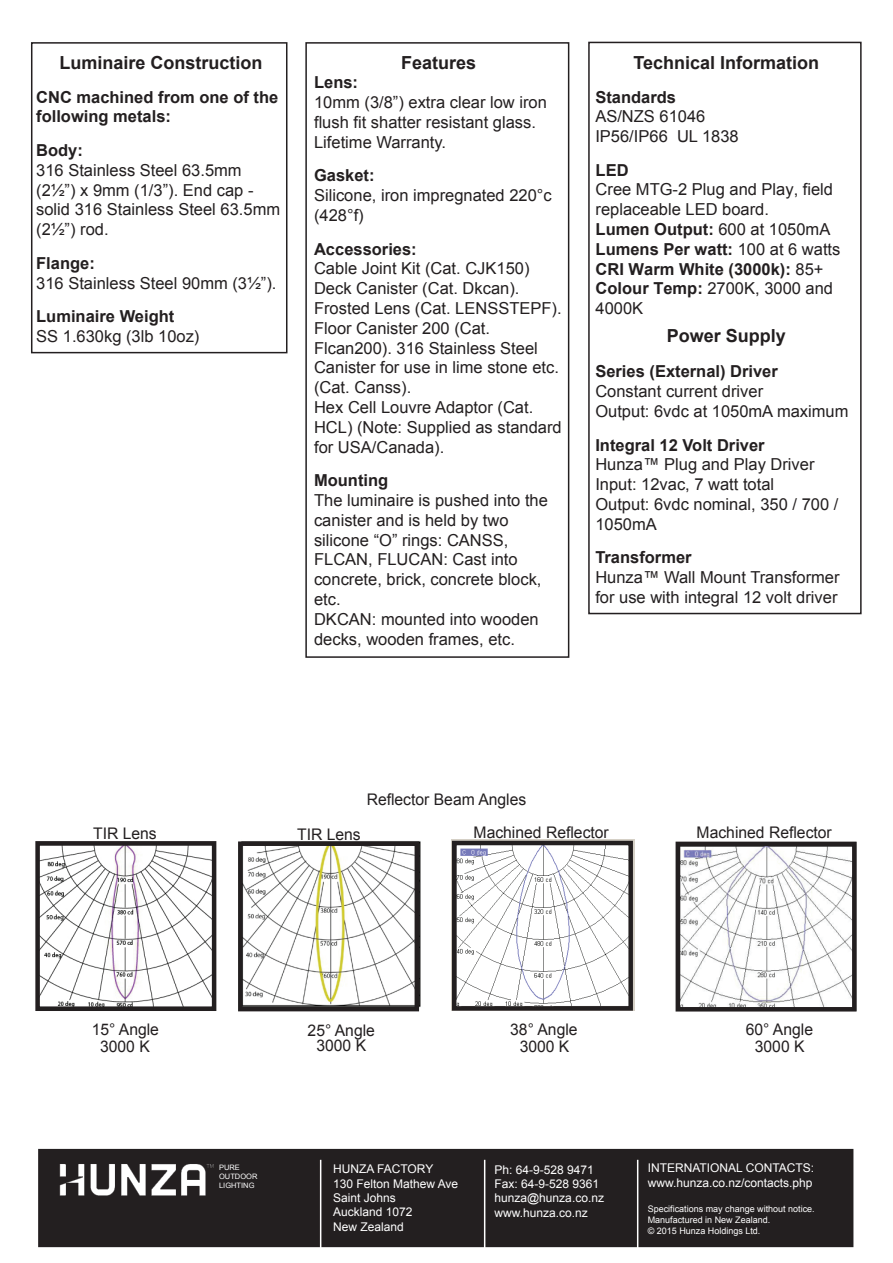
<style>
.page{position:relative;width:893px;height:1263px;background:#fff}
.page>*{position:absolute;margin:0;border:0;box-sizing:border-box;transform-origin:0 0}
.t1{font:700 18px "Arial";color:#231f20}
.t2{font:16.5px/19.8px "Arial";color:#231f20}
.t3{font:700 16.5px/19.8px "Arial";color:#231f20}
.t4{font:16.05px/15.5px "Arial";color:#231f20;text-align:center}
.t5{font:12px/14.4px "Arial";color:#fff}
.t6{font:9px/10.8px "Arial";color:#fff}
.t7{font:7.35px/8.9px "Arial";color:#fff}
.s1{font-weight:700}
</style>
<div class="page">
<div style="left:588px;top:42px;width:274px;height:572px;border:2px solid #231f20"></div>
<div style="left:31px;top:42px;width:256px;height:311px;border:2px solid #231f20"></div>
<div style="left:305px;top:42px;width:264px;height:616px;border:2px solid #231f20"></div>
<div style="left:38px;top:1149px;width:815px;height:98px;background:#231f20"></div>
<img style="left:59px;top:1164px;width:155px;height:32px">
<hr style="left:320px;top:1160px;width:1px;height:103px;background:#fff">
<hr style="left:484px;top:1160px;width:1px;height:103px;background:#fff">
<hr style="left:637px;top:1160px;width:1px;height:103px;background:#fff">
<img style="left:451px;top:840px;width:183px;height:171px">
<img style="left:681px;top:847px;width:171px;height:159px">
<img style="left:40px;top:846px;width:171px;height:160px">
<div style="left:452px;top:841px;width:181px;height:170px;border:4px solid #231f20"></div>
<div style="left:676px;top:842px;width:181px;height:169px;border:4px solid #231f20"></div>
<div style="left:35px;top:841px;width:181px;height:170px;border:4px solid #231f20"></div>
<img style="left:238px;top:841px;width:183px;height:171px">
<div style="left:238px;top:841px;width:181px;height:170px;border:4px solid #231f20"></div>
<p class="t1" style="left:59px;top:51px;width:205px">Luminaire Construction</p>
<p class="t3" style="left:36px;top:87px;width:244px">CNC machined from one of the following metals:</p>
<p class="t3" style="left:36px;top:141px;width:48px">Body:</p>
<p class="t2" style="left:36px;top:160px;width:245px">316 Stainless Steel 63.5mm (2½”) x 9mm (1/3”). End cap - solid 316 Stainless Steel 63.5mm (2½”) rod.</p>
<p class="t3" style="left:36px;top:254px;width:60px">Flange:</p>
<p class="t2" style="left:36px;top:273px;width:242px">316 Stainless Steel 90mm (3½”).</p>
<p class="t3" style="left:36px;top:307px;width:140px">Luminaire Weight</p>
<p class="t2" style="left:36px;top:326px;width:165px">SS 1.630kg (3lb 10oz)</p>
<p class="t1" style="left:401px;top:50px;width:77px">Features</p>
<p class="t3" style="left:314px;top:73px;width:46px">Lens:</p>
<p class="t2" style="left:314px;top:93px;width:234px">10mm (3/8”) extra clear low iron flush fit shatter resistant glass.<br>Lifetime Warranty.</p>
<p class="t3" style="left:314px;top:166px;width:62px">Gasket:</p>
<p class="t2" style="left:314px;top:186px;width:239px">Silicone, iron impregnated 220°c (428°f)</p>
<p class="t3" style="left:314px;top:239px;width:104px">Accessories:</p>
<p class="t2" style="left:314px;top:259px;width:249px">Cable Joint Kit (Cat. CJK150)<br>Deck Canister (Cat. Dkcan).<br>Frosted Lens (Cat. LENSSTEPF).<br>Floor Canister 200 (Cat.<br>Flcan200). 316 Stainless Steel<br>Canister for use in lime stone etc. (Cat. Canss).<br>Hex Cell Louvre Adaptor (Cat.<br>HCL) (Note: Supplied as standard for USA/Canada).</p>
<p class="t3" style="left:314px;top:471px;width:76px">Mounting</p>
<p class="t2" style="left:314px;top:490px;width:235px">The luminaire is pushed into the canister and is held by two silicone “O” rings: CANSS,<br>FLCAN, FLUCAN: Cast into concrete, brick, concrete block, etc.<br>DKCAN: mounted into wooden decks, wooden frames, etc.</p>
<p class="t1" style="left:634px;top:51px;width:187px">Technical Information</p>
<p class="t3" style="left:595px;top:87px;width:82px">Standards</p>
<p class="t2" style="left:595px;top:107px;width:145px">AS/NZS 61046<br>IP56/IP66 UL 1838</p>
<p class="t3" style="left:596px;top:160px;width:34px">LED</p>
<p class="t2" style="left:596px;top:180px;width:246px">Cree MTG-2 Plug and Play, field replaceable LED board.<br><span class="s1">Lumen Output:</span> 600 at 1050mA<br><span class="s1">Lumens Per watt:</span> 100 at 6 watts<br><span class="s1">CRI Warm White (3000k):</span> 85+<br><span class="s1">Colour Temp:</span> 2700K, 3000 and<br>4000K</p>
<p class="t1" style="left:667px;top:324px;width:121px">Power Supply</p>
<p class="t3" style="left:595px;top:362px;width:184px">Series (External) Driver</p>
<p class="t2" style="left:595px;top:382px;width:255px">Constant current driver<br>Output: 6vdc at 1050mA maximum</p>
<p class="t3" style="left:595px;top:435px;width:171px">Integral 12 Volt Driver</p>
<p class="t2" style="left:595px;top:455px;width:245px">Hunza™ Plug and Play Driver<br>Input: 12vac, 7 watt total<br>Output: 6vdc nominal, 350 / 700 /<br>1050mA</p>
<p class="t3" style="left:595px;top:548px;width:98px">Transformer</p>
<p class="t2" style="left:595px;top:568px;width:246px">Hunza™ Wall Mount Transformer for use with integral 12 volt driver</p>
<p class="t4" style="left:367px;top:792px;width:161px">Reflector Beam Angles</p>
<p class="t4" style="left:93px;top:826px;width:65px">TIR Lens</p>
<p class="t4" style="left:297px;top:827px;width:65px">TIR Lens</p>
<p class="t4" style="left:474px;top:825px;width:137px">Machined Reflector</p>
<p class="t4" style="left:697px;top:825px;width:137px">Machined Reflector</p>
<p class="t4" style="left:92px;top:1022px;width:69px">15° Angle</p>
<p class="t4" style="left:510px;top:1022px;width:69px">38° Angle</p>
<p class="t4" style="left:746px;top:1021px;width:69px">60° Angle</p>
<p class="t4" style="left:100px;top:1039px;width:51px">3000 K</p>
<p class="t4" style="left:520px;top:1039px;width:51px">3000 K</p>
<p class="t4" style="left:755px;top:1039px;width:51px">3000 K</p>
<p class="t4" style="left:308px;top:1023px;width:69px">25° Angle<br>3000 K</p>
<p class="t7" style="left:219px;top:1163px;width:40px">PURE<br>OUTDOOR<br>LIGHTING</p>
<p class="t5" style="left:333px;top:1162px;width:127px">HUNZA FACTORY<br>130 Felton Mathew Ave<br>Saint Johns<br>Auckland 1072<br>New Zealand</p>
<p class="t5" style="left:494px;top:1162px;width:111px">Ph: 64-9-528 9471<br>Fax: 64-9-528 9361 hunza@hunza.co.nz www.hunza.co.nz</p>
<p class="t5" style="left:648px;top:1161px;width:168px">INTERNATIONAL CONTACTS: www.hunza.co.nz/contacts.php</p>
<p class="t6" style="left:648px;top:1203px;width:169px">Specifications may change without notice.<br>Manufactured in New Zealand.<br>© 2015 Hunza Holdings Ltd.</p>
</div>
